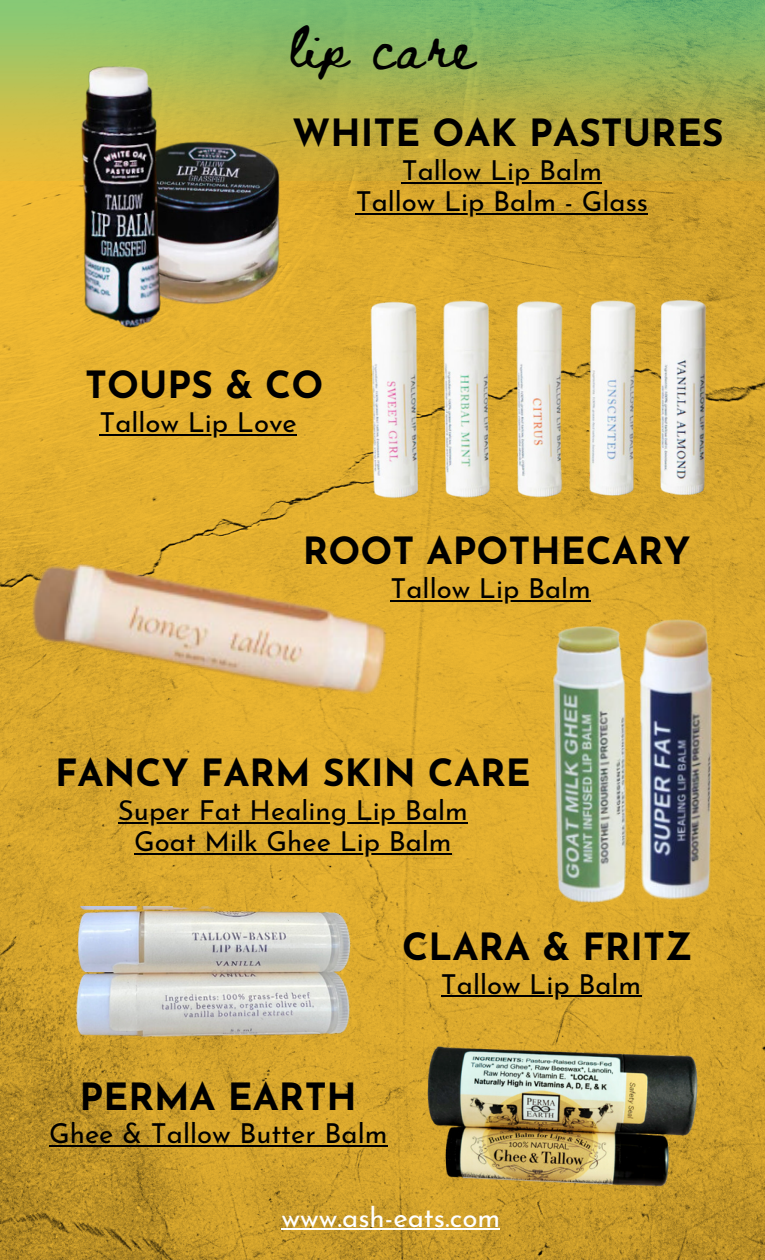
<style>
.page{position:relative;width:765px;height:1260px;background:#fff}
.page>*{position:absolute;margin:0;border:0;box-sizing:border-box;transform-origin:0 0}
.t1{font:42.75px "Beth Ellen";letter-spacing:.05em;color:#000}
.t2{font:700 37.5px "Josefin Sans";color:#000}
.t3{font:27.62px "Josefin Sans";color:#fff}
.t4{font:27.5px "Josefin Sans";color:#000}
</style>
<div class="page">
<img style="left:0;top:181px;width:765px;height:1079px">
<img style="left:0;top:0;width:765px;height:181px">
<img style="left:412px;top:1034px;width:290px;height:165px">
<img style="left:61px;top:907px;width:302px;height:137px">
<img style="left:531px;top:603px;width:108px;height:312px">
<img style="left:614px;top:599px;width:112px;height:313px">
<img style="left:20px;top:533px;width:397px;height:208px">
<img style="left:345px;top:273px;width:381px;height:238px">
<img style="left:170px;top:136px;width:123px;height:179px">
<img style="left:64px;top:46px;width:106px;height:321px">
<hr style="left:281px;top:1229px;width:219px;height:1px;background:#fff">
<hr style="left:402px;top:182px;width:200px;height:2px;background:#000">
<hr style="left:356px;top:213px;width:292px;height:2px;background:#000">
<hr style="left:99px;top:434px;width:198px;height:2px;background:#000">
<hr style="left:391px;top:600px;width:200px;height:1px;background:#000">
<hr style="left:118px;top:822px;width:350px;height:2px;background:#000">
<hr style="left:134px;top:853px;width:318px;height:2px;background:#000">
<hr style="left:441px;top:996px;width:200px;height:1px;background:#000">
<hr style="left:49px;top:1145px;width:338px;height:2px;background:#000">
<p class="t1" style="left:291px;top:27px;width:185px">lip care</p>
<p class="t2" style="left:292px;top:118px;width:433px">WHITE OAK PASTURES</p>
<p class="t4" style="left:402px;top:159px;width:202px">Tallow Lip Balm</p>
<p class="t4" style="left:356px;top:190px;width:294px">Tallow Lip Balm - Glass</p>
<p class="t2" style="left:85px;top:370px;width:240px">TOUPS &amp; CO</p>
<p class="t4" style="left:99px;top:411px;width:199px">Tallow Lip Love</p>
<p class="t2" style="left:303px;top:536px;width:389px">ROOT APOTHECARY</p>
<p class="t4" style="left:391px;top:577px;width:202px">Tallow Lip Balm</p>
<p class="t2" style="left:55px;top:758px;width:477px">FANCY FARM SKIN CARE</p>
<p class="t4" style="left:118px;top:800px;width:351px">Super Fat Healing Lip Balm</p>
<p class="t4" style="left:134px;top:831px;width:319px">Goat Milk Ghee Lip Balm</p>
<p class="t2" style="left:402px;top:932px;width:291px">CLARA &amp; FRITZ</p>
<p class="t4" style="left:441px;top:973px;width:202px">Tallow Lip Balm</p>
<p class="t2" style="left:80px;top:1082px;width:279px">PERMA EARTH</p>
<p class="t4" style="left:49px;top:1123px;width:340px">Ghee &amp; Tallow Butter Balm</p>
<p class="t3" style="left:281px;top:1206px;width:220px">www.ash-eats.com</p>
</div>
